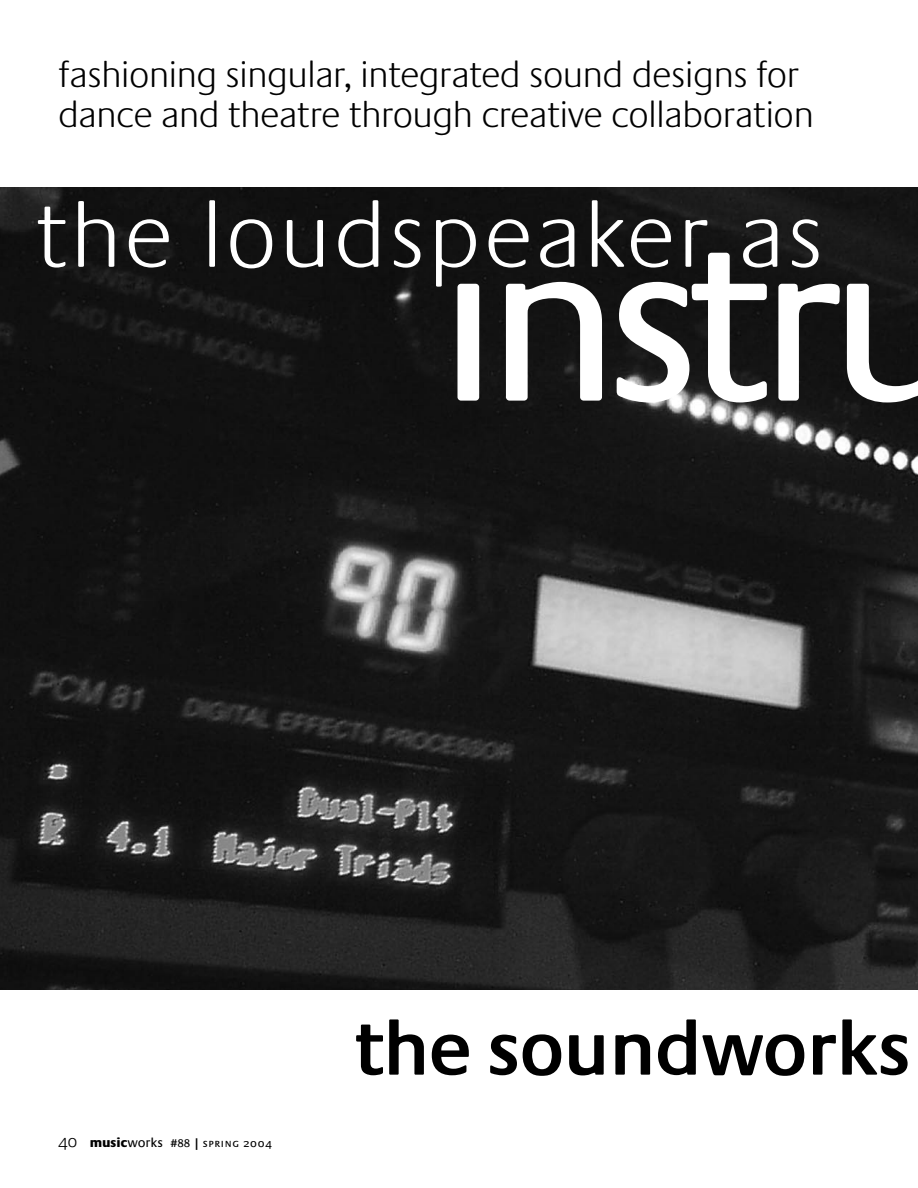
<style>
.page{position:relative;width:918px;height:1188px;background:#fff}
.page>*{position:absolute;margin:0;border:0;box-sizing:border-box;transform-origin:0 0}
.t1{font:233.25px "Praxis EF";letter-spacing:-.065em;color:#fff}
.t2{font:300 93.9px "Praxis EF";letter-spacing:.055em;color:#fff}
.t3{font:600 78.9px "Praxis EF";letter-spacing:-.015em;color:#000}
.t4{font:300 37.35px/40.5px "Praxis EF";letter-spacing:.01em;color:#000}
.t5{font:11.7px "Praxis EF Regular SC";letter-spacing:.06em;color:#000}
.s1{font-family:"Praxis EF Light SC";font-size:17.7px}
.s2{font-family:"Praxis EF";font-weight:800;font-size:13.5px}
.s3{font-family:"Praxis EF";font-size:13.5px}
.s4{font-family:"Praxis EF";font-weight:800}
</style>
<div class="page">
<img style="left:0;top:188px;width:918px;height:802px">
<p class="t4" style="left:58px;top:57px;width:756px">fashioning singular, integrated sound designs for dance and theatre through creative collaboration</p>
<h2 class="t2" style="left:36px;top:199px;width:788px">the loudspeaker as</h2>
<h1 class="t1" style="left:436px;top:235px;width:529px">ınstru</h1>
<p class="t5" style="left:58px;top:1136px;width:215px"><span class="s1">40</span> <span class="s2">music</span><span class="s3">works</span> #88 <span class="s4">|</span> spring 2004</p>
<h3 class="t3" style="left:354px;top:1018px;width:559px">the soundworks</h3>
</div>
